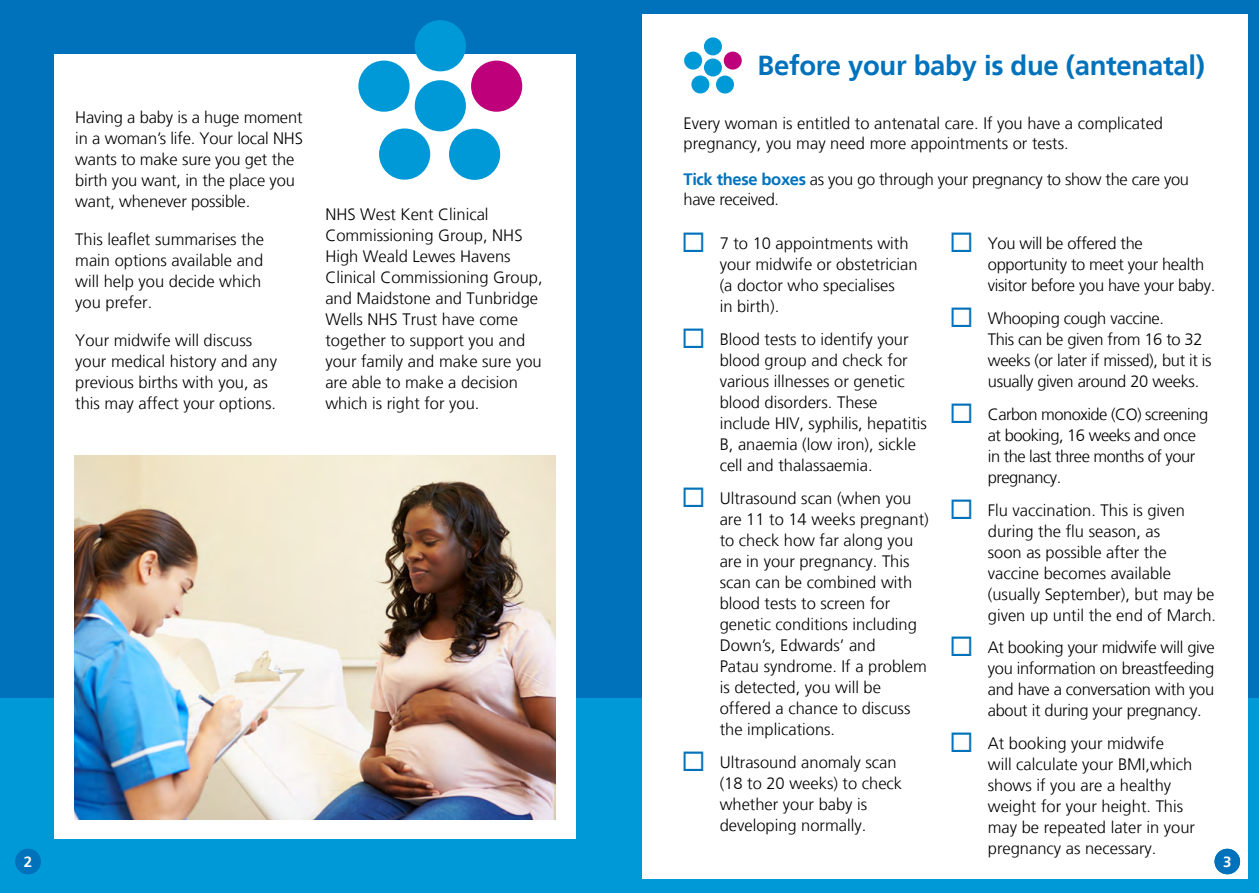
<style>
.page{position:relative;width:1259px;height:893px;background:#0099d8}
.page>*{position:absolute;margin:0;border:0;box-sizing:border-box;transform-origin:0 0}
.t1{font:700 27.45px "Frutiger LT";letter-spacing:-.01em;color:#0072bc}
.t2{font:300 16.5px/21px "Frutiger LT";color:#000}
.t3{font:300 16.5px/21px "Frutiger LT";letter-spacing:-.02em;color:#000}
.t4{font:300 16.5px/21px "Frutiger LT";letter-spacing:-.03em;color:#000}
.t5{font:700 15px "Frutiger LT";color:#fff}
.s1{font-weight:700;color:#0072bc}
.s2{color:#0072bc}
</style>
<div class="page">
<div style="left:0;top:0;width:1259px;height:698px;background:#0072bc"></div>
<div style="left:642px;top:14px;width:605px;height:864px;background:#fff"></div>
<div style="left:54px;top:54px;width:521px;height:785px;background:#fff"></div>
<img style="left:74px;top:455px;width:481px;height:364px">
<div style="left:362px;top:64px;width:44px;height:44px;background:#0099d8;border-radius:50%"></div>
<div style="left:358px;top:61px;width:51px;height:51px;border:7px solid #0099d8;border-radius:50%"></div>
<div style="left:474px;top:64px;width:45px;height:44px;background:#be007a;border-radius:50%"></div>
<div style="left:471px;top:61px;width:51px;height:51px;border:7px solid #be007a;border-radius:50%"></div>
<div style="left:382px;top:132px;width:45px;height:44px;background:#0099d8;border-radius:50%"></div>
<div style="left:379px;top:128px;width:51px;height:52px;border:7px solid #0099d8;border-radius:50%"></div>
<div style="left:452px;top:132px;width:45px;height:44px;background:#0099d8;border-radius:50%"></div>
<div style="left:449px;top:129px;width:51px;height:51px;border:7px solid #0099d8;border-radius:50%"></div>
<div style="left:418px;top:84px;width:44px;height:44px;background:#0099d8;border-radius:50%"></div>
<div style="left:415px;top:80px;width:51px;height:51px;border:7px solid #0099d8;border-radius:50%"></div>
<div style="left:418px;top:24px;width:44px;height:44px;background:#0099d8;border-radius:50%"></div>
<div style="left:415px;top:20px;width:51px;height:51px;border:7px solid #0099d8;border-radius:50%"></div>
<div style="left:685px;top:53px;width:16px;height:15px;background:#0099d8;border-radius:50%"></div>
<div style="left:684px;top:52px;width:18px;height:18px;border:2px solid #0099d8;border-radius:50%"></div>
<div style="left:725px;top:53px;width:15px;height:15px;background:#be007a;border-radius:50%"></div>
<div style="left:724px;top:52px;width:18px;height:18px;border:2px solid #be007a;border-radius:50%"></div>
<div style="left:692px;top:77px;width:16px;height:15px;background:#0099d8;border-radius:50%"></div>
<div style="left:691px;top:75px;width:18px;height:18px;border:2px solid #0099d8;border-radius:50%"></div>
<div style="left:717px;top:77px;width:16px;height:15px;background:#0099d8;border-radius:50%"></div>
<div style="left:716px;top:76px;width:18px;height:18px;border:2px solid #0099d8;border-radius:50%"></div>
<div style="left:705px;top:60px;width:15px;height:15px;background:#0099d8;border-radius:50%"></div>
<div style="left:704px;top:59px;width:18px;height:17px;border:2px solid #0099d8;border-radius:50%"></div>
<div style="left:705px;top:39px;width:15px;height:15px;background:#0099d8;border-radius:50%"></div>
<div style="left:704px;top:37px;width:18px;height:18px;border:2px solid #0099d8;border-radius:50%"></div>
<div style="left:15px;top:849px;width:26px;height:25px;background:#0072bc;border-radius:50%"></div>
<div style="left:1214px;top:849px;width:26px;height:25px;background:#0072bc;border-radius:50%"></div>
<h1 class="t1" style="left:757px;top:49px;width:449px">Before your baby is due (antenatal)</h1>
<p class="t2" style="left:683px;top:114px;width:481px;line-height:19.5px">Every woman is entitled to antenatal care. If you have a complicated pregnancy, you may need more appointments or tests.</p>
<p class="t3" style="left:683px;top:170px;width:507px;line-height:19.5px"><span class="s1">Tick these boxes</span> as you go through your pregnancy to show the care you have received.</p>
<p class="t3" style="left:988px;top:233px;width:229px;text-indent:-38px"><span class="s2">◻</span> You will be offered the opportunity to meet your health visitor before you have your baby.</p>
<p class="t3" style="left:988px;top:308px;width:225px;text-indent:-38px"><span class="s2">◻</span> Whooping cough vaccine.<br>This can be given from 16 to 32 weeks (or later if missed), but it is usually given around 20 weeks.</p>
<p class="t4" style="left:988px;top:404px;width:222px;text-indent:-38px"><span class="s2">◻</span> Carbon monoxide (CO) screening at booking, 16 weeks and once in the last three months of your pregnancy.</p>
<p class="t2" style="left:988px;top:500px;width:230px;text-indent:-38px"><span class="s2">◻</span> Flu vaccination. This is given during the flu season, as<br>soon as possible after the vaccine becomes available (usually September), but may be given up until the end of March.</p>
<p class="t2" style="left:988px;top:637px;width:228px;text-align:justify;text-indent:-38px"><span class="s2">◻</span> At booking your midwife will give you information on breastfeeding and have a conversation with you about it during your pregnancy.</p>
<p class="t2" style="left:988px;top:733px;width:209px;text-indent:-38px"><span class="s2">◻</span> At booking your midwife<br>will calculate your BMI,which shows if you are a healthy weight for your height. This may be repeated later in your pregnancy as necessary.</p>
<p class="t2" style="left:75px;top:107px;width:229px">Having a baby is a huge moment in a woman’s life. Your local NHS wants to make sure you get the birth you want, in the place you want, whenever possible.</p>
<p class="t2" style="left:75px;top:229px;width:190px">This leaflet summarises the main options available and will help you decide which you prefer.</p>
<p class="t2" style="left:75px;top:330px;width:203px">Your midwife will discuss your medical history and any previous births with you, as this may affect your options.</p>
<p class="t2" style="left:325px;top:204px;width:219px">NHS West Kent Clinical<br>Commissioning Group, NHS<br>High Weald Lewes Havens<br>Clinical Commissioning Group, and Maidstone and Tunbridge<br>Wells NHS Trust have come together to support you and your family and make sure you are able to make a decision which is right for you.</p>
<p class="t2" style="left:719px;top:233px;width:199px;text-indent:-38px"><span class="s2">◻</span> 7 to 10 appointments with your midwife or obstetrician (a doctor who specialises<br>in birth).</p>
<p class="t2" style="left:719px;top:329px;width:209px;text-indent:-38px"><span class="s2">◻</span> Blood tests to identify your blood group and check for various illnesses or genetic blood disorders. These include HIV, syphilis, hepatitis<br>B, anaemia (low iron), sickle cell and thalassaemia.</p>
<p class="t2" style="left:719px;top:488px;width:211px;text-indent:-38px"><span class="s2">◻</span> Ultrasound scan (when you are 11 to 14 weeks pregnant) to check how far along you are in your pregnancy. This scan can be combined with blood tests to screen for genetic conditions including<br>Down’s, Edwards’ and<br>Patau syndrome. If a problem is detected, you will be offered a chance to discuss the implications.</p>
<p class="t2" style="left:719px;top:752px;width:184px;text-indent:-38px"><span class="s2">◻</span> Ultrasound anomaly scan (18 to 20 weeks) to check whether your baby is developing normally.</p>
<p class="t5" style="left:24px;top:853px;width:10px">2</p>
<p class="t5" style="left:1223px;top:853px;width:10px">3</p>
</div>
